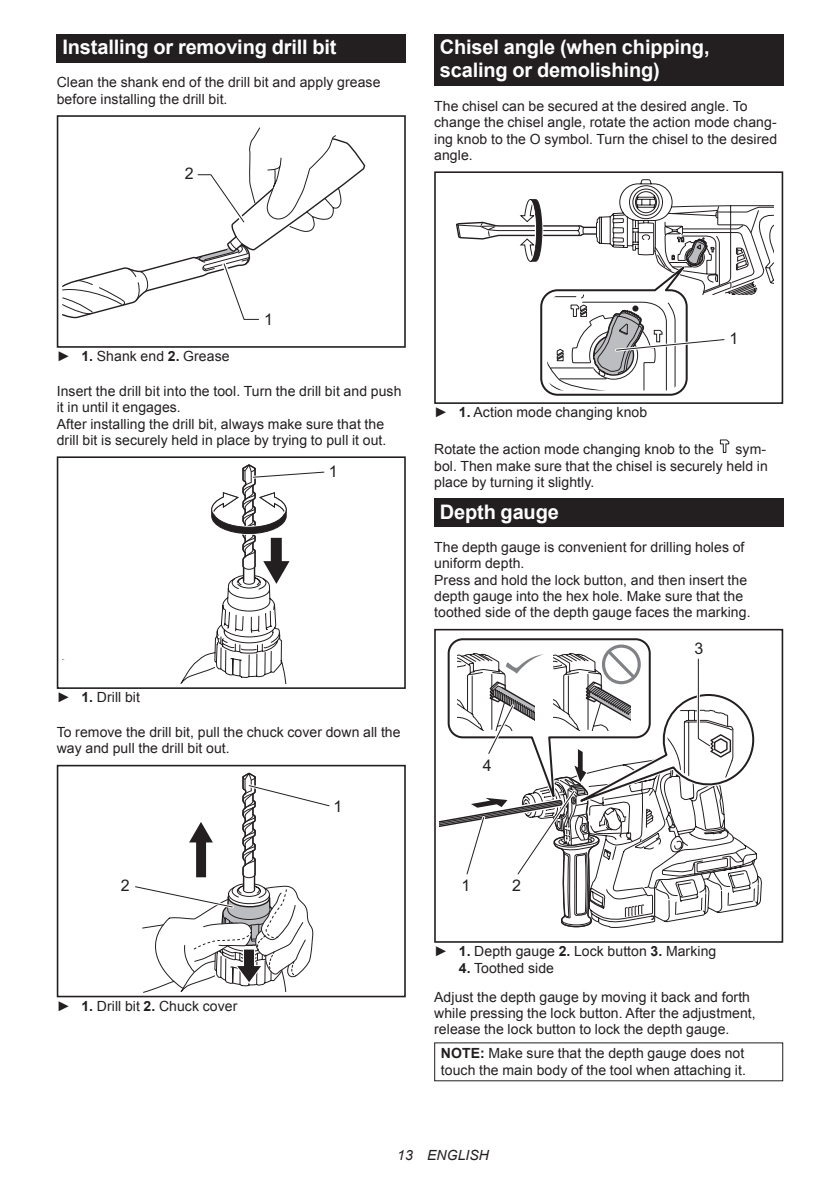
<style>
.page{position:relative;width:840px;height:1191px;background:#fff}
.page>*{position:absolute;margin:0;border:0;box-sizing:border-box;transform-origin:0 0}
.t1{font:700 20px/23.4px "Arial";letter-spacing:-.01em;color:#fff}
.t2{font:16px "Arial";color:#231f20}
.t3{font:14px/16.4px "Arial";letter-spacing:.005em;color:#231f20}
.t4{font:italic 14px "Arial";letter-spacing:.005em;color:#231f20}
.s1{font-weight:700}
</style>
<div class="page">
<div style="left:57px;top:34px;width:348px;height:29px;background:#231f20"></div>
<div style="left:57px;top:115px;width:348px;height:233px;border:2px solid #231f20"></div>
<svg style="left:62px;top:127px;width:304px;height:193px"></svg>
<div style="left:57px;top:456px;width:348px;height:233px;border:2px solid #231f20"></div>
<svg style="left:62px;top:464px;width:263px;height:219px"></svg>
<div style="left:57px;top:765px;width:348px;height:232px;border:2px solid #231f20"></div>
<svg style="left:135px;top:772px;width:195px;height:221px"></svg>
<div style="left:434px;top:34px;width:348px;height:52px;background:#231f20"></div>
<div style="left:434px;top:171px;width:348px;height:233px;border:2px solid #231f20"></div>
<svg style="left:456px;top:179px;width:317px;height:217px"></svg>
<svg style="left:719px;top:439px;width:10px;height:14px"></svg>
<div style="left:434px;top:498px;width:348px;height:29px;background:#231f20"></div>
<div style="left:434px;top:629px;width:348px;height:313px;border:2px solid #231f20"></div>
<svg style="left:439px;top:638px;width:322px;height:304px"></svg>
<h1 class="t1" style="left:62px;top:36px;width:275px">Installing or removing drill bit</h1>
<p class="t3" style="left:57px;top:74px;width:325px">Clean the shank end of the drill bit and apply grease before installing the drill bit.</p>
<p class="t2" style="left:185px;top:163px;width:10px">2</p>
<h1 class="t1" style="left:439px;top:36px;width:271px">Chisel angle (when chipping, scaling or demolishing)</h1>
<p class="t3" style="left:434px;top:98px;width:344px">The chisel can be secured at the desired angle. To change the chisel angle, rotate the action mode chang&shy;ing knob to the O symbol. Turn the chisel to the desired angle.</p>
<p class="t2" style="left:264px;top:309px;width:10px">1</p>
<p class="t3" style="left:57px;top:348px;width:174px">► <span class="s1">1.</span> Shank end <span class="s1">2.</span> Grease</p>
<p class="t3" style="left:57px;top:383px;width:346px">Insert the drill bit into the tool. Turn the drill bit and push it in until it engages.<br>After installing the drill bit, always make sure that the drill bit is securely held in place by trying to pull it out.</p>
<p class="t2" style="left:328px;top:460px;width:10px">1</p>
<p class="t3" style="left:57px;top:689px;width:85px">► <span class="s1">1.</span> Drill bit</p>
<p class="t3" style="left:57px;top:724px;width:345px">To remove the drill bit, pull the chuck cover down all the way and pull the drill bit out.</p>
<p class="t2" style="left:121px;top:874px;width:10px">2</p>
<p class="t3" style="left:57px;top:998px;width:182px">► <span class="s1">1.</span> Drill bit <span class="s1">2.</span> Chuck cover</p>
<p class="t2" style="left:333px;top:796px;width:10px">1</p>
<p class="t2" style="left:729px;top:328px;width:10px">1</p>
<p class="t3" style="left:434px;top:404px;width:214px">► <span class="s1">1.</span> Action mode changing knob</p>
<p class="t3" style="left:434px;top:441px;width:281px">Rotate the action mode changing knob to the</p>
<p class="t3" style="left:434px;top:441px;width:335px;text-indent:301px">sym&shy;bol. Then make sure that the chisel is securely held in place by turning it slightly.</p>
<h1 class="t1" style="left:439px;top:500px;width:120px">Depth gauge</h1>
<p class="t3" style="left:434px;top:539px;width:318px">The depth gauge is convenient for drilling holes of uniform depth.<br>Press and hold the lock button, and then insert the depth gauge into the hex hole. Make sure that the toothed side of the depth gauge faces the marking.</p>
<p class="t2" style="left:482px;top:754px;width:10px">4</p>
<p class="t2" style="left:461px;top:875px;width:10px">1</p>
<p class="t2" style="left:511px;top:875px;width:10px">2</p>
<p class="t2" style="left:694px;top:638px;width:10px">3</p>
<p class="t3" style="left:434px;top:943px;width:283px">► <span class="s1">1.</span> Depth gauge <span class="s1">2.</span> Lock button <span class="s1">3.</span> Marking</p>
<p class="t3" style="left:434px;top:953px;width:317px;line-height:28.8px;text-indent:25px"><span class="s1">4.</span> Toothed side<br>Adjust the depth gauge by moving it back and forth</p>
<p class="t3" style="left:434px;top:1005px;width:323px">while pressing the lock button. After the adjustment, release the lock button to lock the depth gauge.</p>
<p class="t3" style="left:440px;top:1045px;width:306px"><span class="s1">NOTE:</span> Make sure that the depth gauge does not touch the main body of the tool when attaching it.</p>
<p class="t4" style="left:397px;top:1146px;width:93px">13 ENGLISH</p>
</div>
